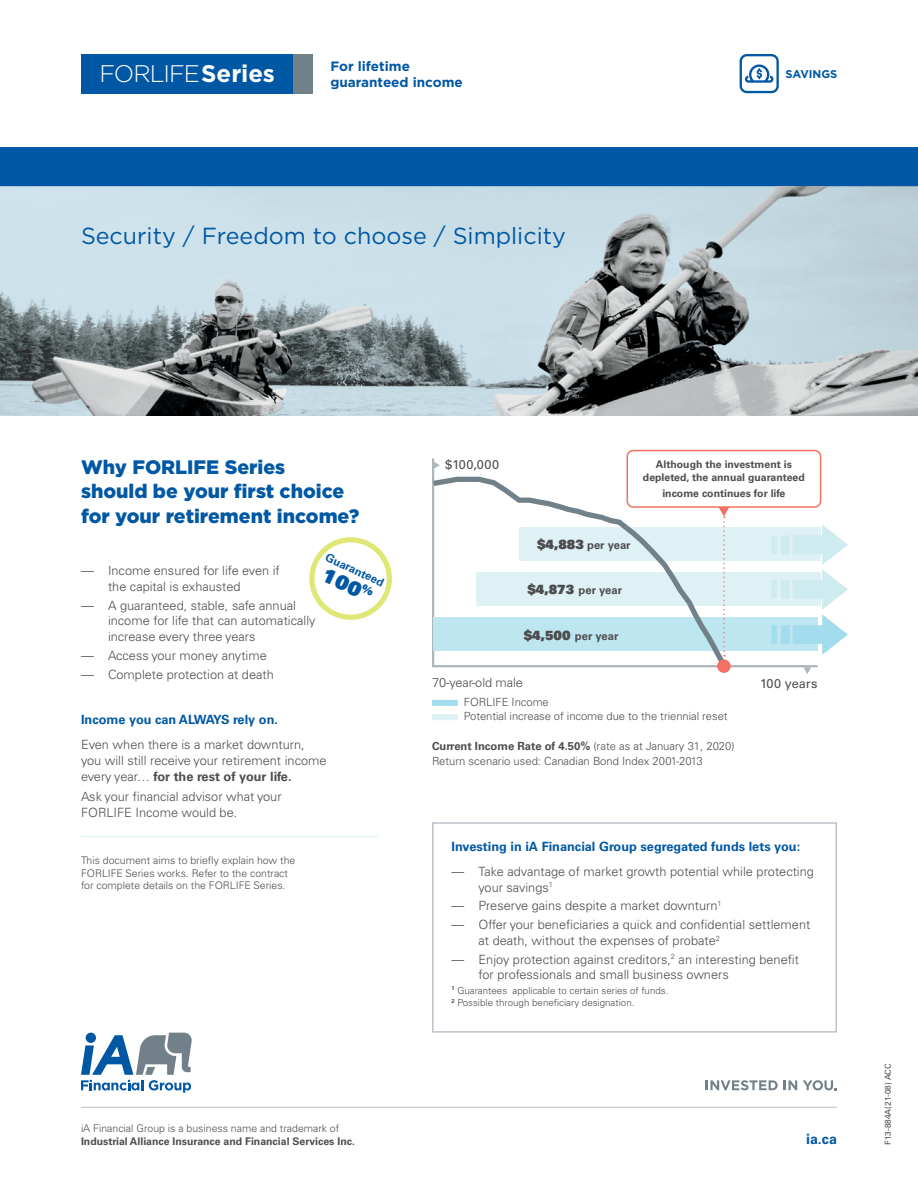
<style>
.page{position:relative;width:918px;height:1188px;background:#fff}
.page>*{position:absolute;margin:0;border:0;box-sizing:border-box;transform-origin:0 0}
.t1{font:300 24px "Gotham";letter-spacing:-.045em;color:#fff}
.BlocQuote{font:23.25px "Gotham";color:#0058a4}
.t2{font:900 19.5px/24.8px "Gotham";color:#0058a4}
.t3{font:19.35px "Univers LT Pro 85 X Black";color:#0058a4}
.t4{font:700 14.25px "Univers LT Pro 65";color:#0058a4}
.t5{font:700 13.5px/16.2px "Gotham";color:#0058a4}
.t6{font:300 12.75px/15.8px "Univers LT Pro 45";color:#4d4d4f}
.t7{font:700 12.75px "Univers LT Pro 65";color:#0058a4}
.t8{font:12.75px "Univers LT Pro 55 Roman";letter-spacing:.01em;color:#4d4d4f}
.t9{font:700 11.4px "Univers LT Pro 65";color:#0058a4}
.t10{font:300 11.25px/14.2px "Univers LT Pro 45";letter-spacing:-.005em;color:#4d4d4f}
.t11{font:700 11.25px "Univers LT Pro 65";color:#4d4d4f}
.t12{font:700 11.25px "Gotham";color:#0058a4}
.t13{font:700 10.5px/13.5px "Univers LT Pro 65";color:#4d4d4f;text-align:center}
.t14{font:300 10.5px/12.8px "Univers LT Pro 45";color:#4d4d4f}
.t15{font:300 9.75px "Univers LT Pro 45";color:#4d4d4f}
.t16{font:8.25px "Univers LT Pro 55 Roman";color:#4d4d4f}
.s1{font-weight:700}
.s2{font-family:"Univers LT Pro 65";font-weight:700}
.s3{font-family:"Univers LT Pro 85 X Black";font-weight:400;font-size:12.75px}
.s4{font-family:"Univers LT Pro 45";font-weight:300}
</style>
<div class="page">
<div style="left:0;top:147px;width:918px;height:39px;background:#0058a4"></div>
<img style="left:0;top:186px;width:918px;height:230px">
<svg style="left:740px;top:54px;width:39px;height:39px"></svg>
<hr style="left:81px;top:836px;width:297px;height:1px;background:#d8f0f6">
<svg style="left:309px;top:537px;width:83px;height:83px"></svg>
<div style="left:432px;top:822px;width:405px;height:211px;border:2px solid #bbc2c8"></div>
<svg style="left:432px;top:456px;width:386px;height:212px"></svg>
<svg style="left:803px;top:667px;width:8px;height:7px"></svg>
<div style="left:627px;top:450px;width:194px;height:58px;border:2px solid #f37163;border-radius:6px"></div>
<svg style="left:433px;top:461px;width:7px;height:8px"></svg>
<div style="left:432px;top:700px;width:26px;height:6px;background:#a2dced"></div>
<div style="left:432px;top:714px;width:26px;height:6px;background:#def1f4"></div>
<div style="left:81px;top:54px;width:213px;height:39px;background:#0058a4"></div>
<div style="left:294px;top:54px;width:19px;height:39px;background:#72808a"></div>
<svg style="left:81px;top:1033px;width:111px;height:60px"></svg>
<svg style="left:706px;top:1080px;width:72px;height:10px"></svg>
<svg style="left:784px;top:1080px;width:13px;height:10px"></svg>
<svg style="left:803px;top:1080px;width:34px;height:10px"></svg>
<hr style="left:81px;top:1107px;width:756px;height:1px;background:#bcbec0">
<div style="left:519px;top:527px;width:302px;height:34px;background:#def1f4"></div>
<div style="left:476px;top:572px;width:345px;height:34px;background:#def1f4"></div>
<div style="left:433px;top:618px;width:385px;height:33px;background:#bee6f1"></div>
<svg style="left:772px;top:525px;width:76px;height:130px"></svg>
<svg style="left:432px;top:474px;width:300px;height:198px"></svg>
<svg style="left:718px;top:507px;width:11px;height:150px"></svg>
<div style="left:717px;top:659px;width:14px;height:14px;background:#f37163;border-radius:50%"></div>
<p class="t1" style="left:100px;top:58px;width:177px">FORLIFE <span class="s1">Series</span></p>
<p class="t5" style="left:330px;top:58px;width:134px">For lifetime guaranteed income</p>
<p class="BlocQuote" style="left:81px;top:221px;width:486px">Security / Freedom to choose / Simplicity</p>
<p class="t12" style="left:786px;top:67px;width:53px">SAVINGS</p>
<h1 class="t2" style="left:81px;top:454px;width:280px">Why FORLIFE Series<br>should be your first choice for your retirement income?</h1>
<p class="t6" style="left:108px;top:562px;width:173px;text-indent:-27px">— Income ensured for life even if the capital is exhausted</p>
<p class="t6" style="left:108px;top:597px;width:209px;text-indent:-27px">— A guaranteed, stable, safe annual income for life that can automatically increase every three years</p>
<p class="t6" style="left:81px;top:647px;width:187px">— Access your money anytime</p>
<p class="t6" style="left:81px;top:666px;width:194px">— Complete protection at death</p>
<h2 class="t7" style="left:81px;top:711px;width:199px">Income you can ALWAYS rely on.</h2>
<p class="t6" style="left:81px;top:736px;width:247px">Even when there is a market downturn, you will still receive your retirement income every year… <span class="s2">for the rest of your life.</span></p>
<p class="t6" style="left:81px;top:788px;width:202px">Ask your financial advisor what your<br>FORLIFE Income would be.</p>
<p class="t14" style="left:81px;top:854px;width:216px">This document aims to briefly explain how the<br>FORLIFE Series works. Refer to the contract for complete details on the FORLIFE Series.</p>
<p class="t9" style="left:329px;top:549px;width:65px;rotate:25deg">Guaranteed</p>
<p class="t3" style="left:329px;top:562px;width:54px;rotate:25deg">100<sup>%</sup></p>
<p class="t8" style="left:445px;top:455px;width:55px">$100,000</p>
<p class="t13" style="left:643px;top:457px;width:163px">Although the investment is depleted, the annual guaranteed</p>
<p class="t13" style="left:662px;top:486px;width:125px">income continues for life</p>
<p class="t11" style="left:537px;top:537px;width:95px"><span class="s3">$4,883</span> per year</p>
<p class="t11" style="left:527px;top:582px;width:96px"><span class="s3">$4,873</span> per year</p>
<p class="t11" style="left:524px;top:628px;width:96px"><span class="s3">$4,500</span> per year</p>
<p class="t6" style="left:432px;top:674px;width:93px">70-year-old male</p>
<p class="t10" style="left:464px;top:695px;width:265px">FORLIFE Income<br>Potential increase of income due to the triennial reset</p>
<p class="t11" style="left:432px;top:738px;width:304px">Current Income Rate of 4.50% <span class="s4">(rate as at January 31, 2020)</span></p>
<p class="t10" style="left:432px;top:754px;width:272px">Return scenario used: Canadian Bond Index 2001-2013</p>
<p class="t8" style="left:760px;top:674px;width:59px">100 years</p>
<h2 class="t7" style="left:452px;top:838px;width:350px">Investing in iA Financial Group segregated funds lets you:</h2>
<p class="t6" style="left:479px;top:863px;width:337px;text-indent:-27px">— Take advantage of market growth potential while protecting your savings<sup>1</sup></p>
<p class="t6" style="left:452px;top:898px;width:272px">— Preserve gains despite a market downturn<sup>1</sup></p>
<p class="t6" style="left:479px;top:916px;width:333px;text-indent:-27px">— Offer your beneficiaries a quick and confidential settlement at death, without the expenses of probate<sup>2</sup></p>
<p class="t6" style="left:479px;top:951px;width:322px;text-indent:-27px">— Enjoy protection against creditors,<sup>2</sup> an interesting benefit for professionals and small business owners</p>
<p class="t15" style="left:452px;top:984px;width:218px"><sup>1</sup> Guarantees applicable to certain series of funds.</p>
<p class="t15" style="left:452px;top:996px;width:184px"><sup>2</sup> Possible through beneficiary designation.</p>
<p class="t13" style="left:81px;top:1121px;width:275px;line-height:12.8px;text-align:left"><span class="s4">iA Financial Group is a business name and trademark of<br></span>Industrial Alliance Insurance and Financial Services Inc.</p>
<p class="t4" style="left:806px;top:1129px;width:32px">ia.ca</p>
<p class="t16" style="left:882px;top:1145px;width:83px;rotate:-90deg">F13-884A(21-08) ACC</p>
</div>
